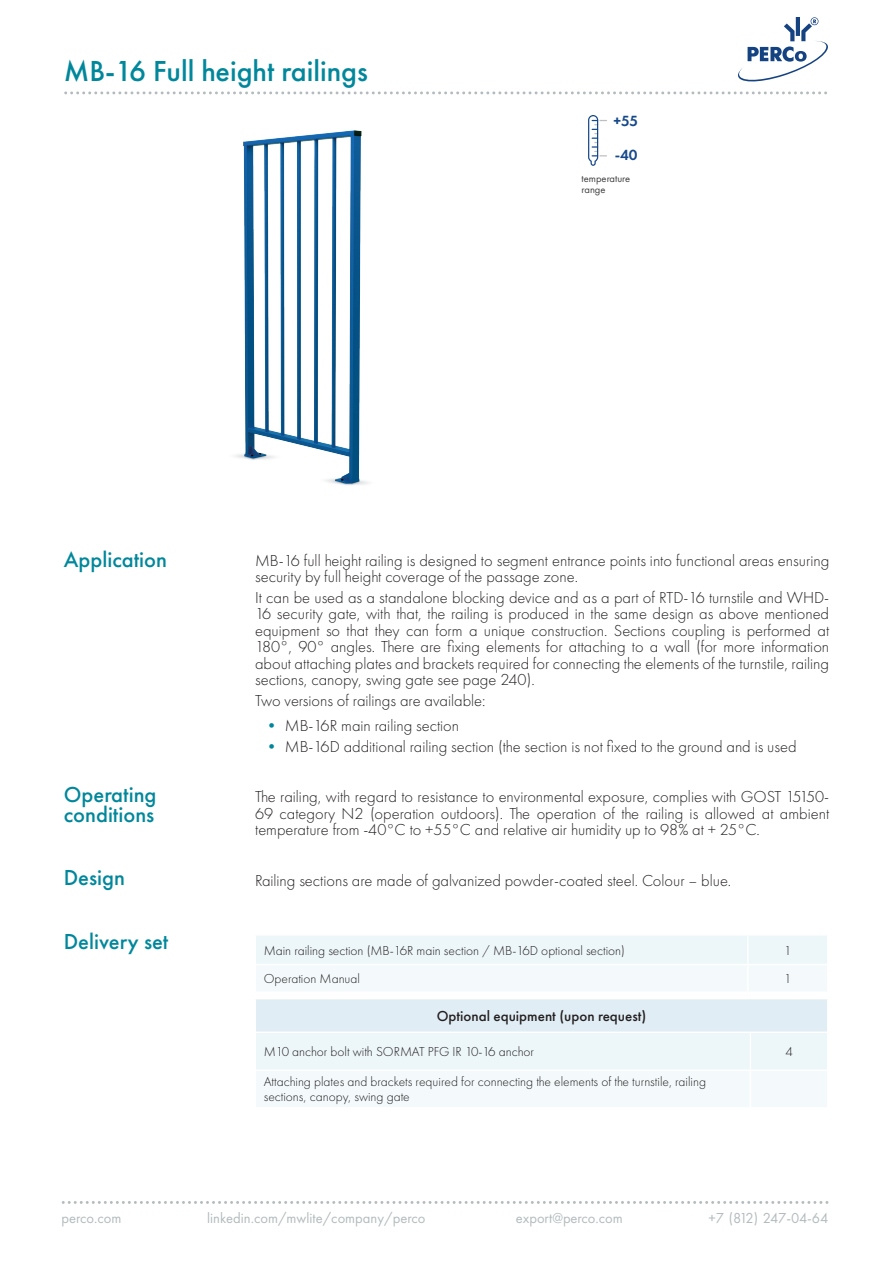
<style>
.page{position:relative;width:893px;height:1263px;background:#fff}
.page>*{position:absolute;margin:0;border:0;box-sizing:border-box;transform-origin:0 0}
.ТОЗ_Заголовок_раздел{font:500 30px "Futura New";color:#00879b}
.ТОЗ_заголовки_в_текс{font:500 22.5px/19.5px "Futura New";color:#00879b}
.Основной_текст_Futur{font:300 16.5px/16.5px "Futura New";color:#231f20;text-align:justify}
.t1{font:15.3px "Futura New Demi";color:#16498a}
.t2{font:15px "Futura New";color:#b3bbbe}
.Таблица__заголовок{font:500 15px "Futura New";color:#231f20}
.t3{font:15px "Futura New";letter-spacing:-.04em;color:#b3bbbe}
.Таблица_текст_futura{font:300 13.5px/15px "Futura New";color:#231f20}
.иконки{font:10.5px/10.5px "Futura New";color:#3e3e3f}
.s1{font-weight:400;color:#00879b}
</style>
<div class="page">
<svg style="left:66px;top:91px;width:754px;height:3px"></svg>
<svg style="left:63px;top:1201px;width:758px;height:3px"></svg>
<svg style="left:738px;top:18px;width:90px;height:64px"></svg>
<div style="left:256px;top:936px;width:571px;height:55px;background:#f1f8fa"></div>
<hr style="left:748px;top:964px;width:79px;height:1px;background:#fff">
<div style="left:255px;top:998px;width:573px;height:34px;background:#e1edf4"></div>
<div style="left:256px;top:1033px;width:571px;height:74px;background:#f1f8fa"></div>
<hr style="left:254px;top:999px;width:2px;height:33px;background:#fff">
<hr style="left:827px;top:999px;width:1px;height:33px;background:#fff">
<hr style="left:254px;top:998px;width:496px;height:1px;background:#fff">
<hr style="left:750px;top:998px;width:78px;height:1px;background:#fff">
<hr style="left:256px;top:1031px;width:494px;height:2px;background:#fff">
<hr style="left:750px;top:1033px;width:1px;height:36px;background:#fff">
<hr style="left:750px;top:1031px;width:77px;height:2px;background:#fff">
<hr style="left:256px;top:1069px;width:494px;height:2px;background:#fff">
<hr style="left:750px;top:1069px;width:77px;height:2px;background:#fff">
<hr style="left:750px;top:1071px;width:1px;height:36px;background:#fff">
<svg style="left:588px;top:115px;width:18px;height:51px"></svg>
<img style="left:235px;top:130px;width:134px;height:355px">
<p class="ТОЗ_Заголовок_раздел" style="left:64px;top:53px;width:306px">MB-16 Full height railings</p>
<p class="t1" style="left:613px;top:111px;width:26px">+55</p>
<p class="t1" style="left:615px;top:145px;width:24px">-40</p>
<p class="иконки" style="left:582px;top:174px;width:50px">temperature range</p>
<p class="ТОЗ_заголовки_в_текс" style="left:64px;top:549px;width:105px">Application</p>
<p class="ТОЗ_заголовки_в_текс" style="left:64px;top:785px;width:94px">Operating conditions</p>
<p class="ТОЗ_заголовки_в_текс" style="left:64px;top:868px;width:63px">Design</p>
<p class="ТОЗ_заголовки_в_текс" style="left:64px;top:932px;width:106px">Delivery set</p>
<p class="Основной_текст_Futur" style="left:255px;top:552px;width:576px">МВ-16 full height railing is designed to segment entrance points into functional areas ensuring security by full height coverage of the passage zone.</p>
<p class="Основной_текст_Futur" style="left:255px;top:589px;width:576px">It can be used as a standalone blocking device and as a part of RTD-16 turnstile and WHD-16 security gate, with that, the railing is produced in the same design as above mentioned equipment so that they can form a unique construction. Sections coupling is performed at 180°, 90° angles. There are fixing elements for attaching to a wall (for more information about attaching plates and brackets required for connecting the elements of the turnstile, railing sections, canopy, swing gate see page 240).</p>
<p class="Основной_текст_Futur" style="left:255px;top:692px;width:232px">Two versions of railings are available:</p>
<p class="Основной_текст_Futur" style="left:264px;top:717px;width:197px"><span class="s1">•</span> MB-16R main railing section</p>
<p class="Основной_текст_Futur" style="left:264px;top:738px;width:534px"><span class="s1">•</span> MB-16D additional railing section (the section is not fixed to the ground and is used</p>
<p class="Основной_текст_Futur" style="left:255px;top:789px;width:576px">The railing, with regard to resistance to environmental exposure, complies with GOST 15150- 69 category N2 (operation outdoors). The operation of the railing is allowed at ambient temperature from -40°C to +55°C and relative air humidity up to 98% at + 25°C.</p>
<p class="Основной_текст_Futur" style="left:255px;top:872px;width:478px">Railing sections are made of galvanized powder-coated steel. Colour – blue.</p>
<p class="Таблица_текст_futura" style="left:264px;top:943px;width:363px">Main railing section (MB-16R main section / МВ-16D optional section)</p>
<p class="Таблица_текст_futura" style="left:784px;top:943px;width:9px">1</p>
<p class="Таблица_текст_futura" style="left:264px;top:971px;width:98px">Operation Manual</p>
<p class="Таблица_текст_futura" style="left:784px;top:971px;width:9px">1</p>
<p class="Таблица__заголовок" style="left:437px;top:1007px;width:211px">Optional equipment (upon request)</p>
<p class="Таблица_текст_futura" style="left:264px;top:1044px;width:272px">М10 anchor bolt with SORMAT PFG IR 10-16 anchor</p>
<p class="Таблица_текст_futura" style="left:785px;top:1044px;width:9px">4</p>
<p class="Таблица_текст_futura" style="left:264px;top:1074px;width:444px">Attaching plates and brackets required for connecting the elements of the turnstile, railing sections, canopy, swing gate</p>
<p class="t2" style="left:62px;top:1209px;width:61px">perco.com</p>
<p class="t2" style="left:207px;top:1209px;width:220px">linkedin.com/mwlite/company/perco</p>
<p class="t2" style="left:516px;top:1209px;width:109px">export@perco.com</p>
<p class="t3" style="left:708px;top:1209px;width:121px">+7 (812) 247-04-64</p>
</div>
